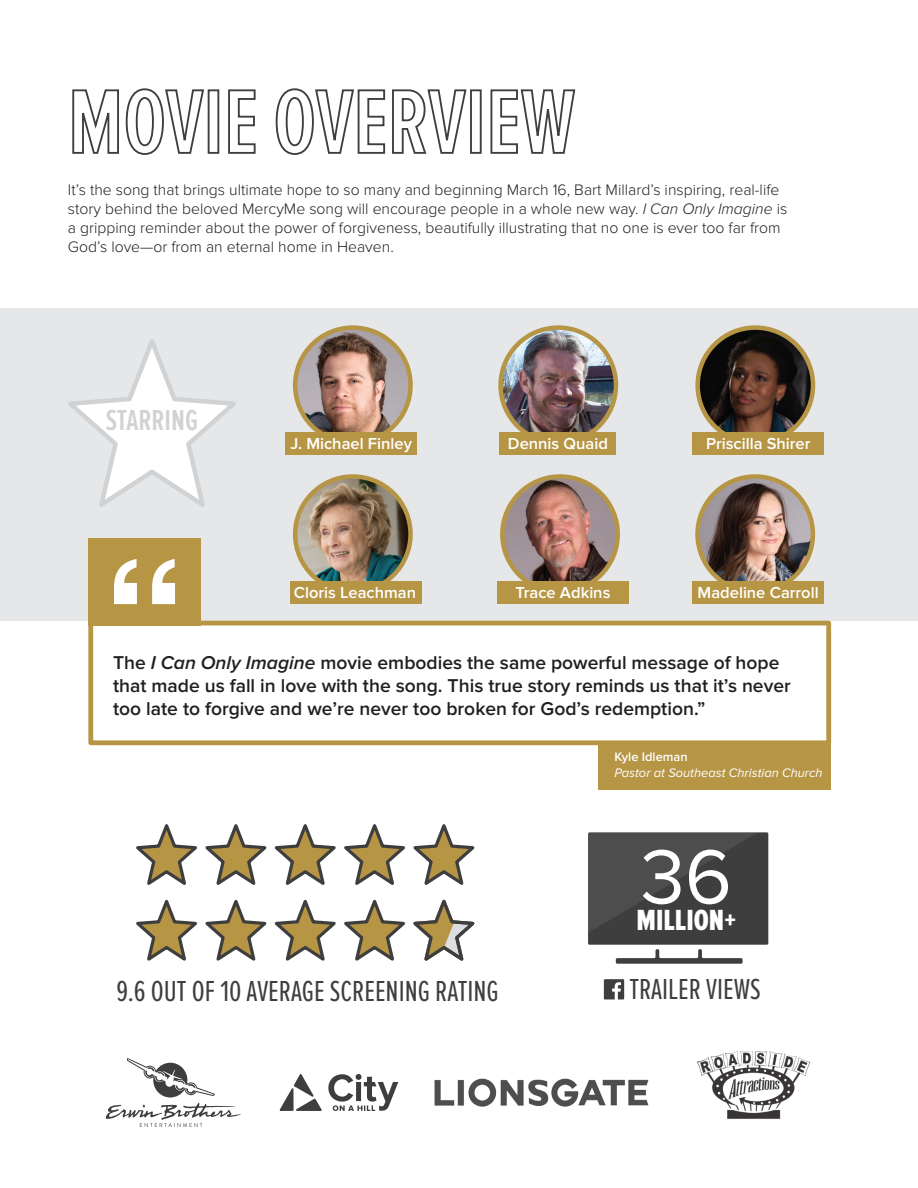
<style>
.page{position:relative;width:918px;height:1188px;background:#fff}
.page>*{position:absolute;margin:0;border:0;box-sizing:border-box;transform-origin:0 0}
.t1{font:79.5px "Proxima Nova";color:#fff}
.t2{font:30.3px "Proxima Nova Ex Cn Extrabld";color:#fff}
.t3{font:30px "Proxima Nova Ex Cn";color:#3e3e3f}
.t4{font:600 30px "Proxima Nova Ex Cn";color:#d1d2d4}
.t5{font:600 19.2px/23.1px "Proxima Nova";color:#231f20}
.t6{font:600 16.5px "Proxima Nova";color:#fff}
.t7{font:300 15.75px/18.9px "Proxima Nova";color:#231f20}
.t8{font:italic 12.9px "Proxima Nova";color:#fff}
.t9{font:600 12.9px "Proxima Nova";color:#fff}
.s1{font-style:italic}
</style>
<div class="page">
<div style="left:0;top:308px;width:918px;height:312px;background:#e6e7e9"></div>
<svg style="left:604px;top:979px;width:20px;height:20px"></svg>
<svg style="left:588px;top:832px;width:180px;height:132px;background:#5a5a5a"></svg>
<div style="left:88px;top:538px;width:113px;height:87px;background:#b69545"></div>
<svg style="left:114px;top:559px;width:61px;height:45px"></svg>
<div style="left:88px;top:621px;width:743px;height:124px;border:5px solid #b69545"></div>
<div style="left:598px;top:741px;width:233px;height:49px;background:#b69545"></div>
<svg style="left:72px;top:88px;width:132px;height:67px"></svg>
<div style="left:208px;top:89px;width:11px;height:65px;border:2px solid #3e3e3f"></div>
<svg style="left:228px;top:89px;width:28px;height:65px"></svg>
<svg style="left:275px;top:88px;width:192px;height:67px"></svg>
<div style="left:470px;top:89px;width:12px;height:65px;border:2px solid #3e3e3f"></div>
<svg style="left:490px;top:89px;width:86px;height:65px"></svg>
<img style="left:501px;top:328px;width:115px;height:115px;border-radius:58px">
<div style="left:498px;top:325px;width:120px;height:120px;border:4px solid #b69545;border-radius:50%"></div>
<div style="left:500px;top:433px;width:116px;height:22px;background:#b69545"></div>
<img style="left:295px;top:328px;width:116px;height:115px;border-radius:58px">
<div style="left:293px;top:325px;width:120px;height:120px;border:4px solid #b69545;border-radius:50%"></div>
<div style="left:285px;top:433px;width:132px;height:22px;background:#b69545"></div>
<img style="left:698px;top:476px;width:115px;height:116px;border-radius:58px">
<div style="left:695px;top:474px;width:120px;height:120px;border:4px solid #b69545;border-radius:50%"></div>
<div style="left:692px;top:582px;width:132px;height:22px;background:#b69545"></div>
<img style="left:502px;top:476px;width:116px;height:116px;border-radius:58px">
<div style="left:500px;top:474px;width:120px;height:120px;border:4px solid #b69545;border-radius:50%"></div>
<div style="left:497px;top:582px;width:131px;height:22px;background:#b69545"></div>
<img style="left:698px;top:328px;width:115px;height:115px;border-radius:58px">
<div style="left:695px;top:325px;width:120px;height:120px;border:4px solid #b69545;border-radius:50%"></div>
<div style="left:692px;top:433px;width:132px;height:22px;background:#b69545"></div>
<img style="left:295px;top:476px;width:116px;height:116px;border-radius:58px">
<div style="left:293px;top:474px;width:120px;height:120px;border:4px solid #b69545;border-radius:50%"></div>
<div style="left:290px;top:582px;width:131px;height:22px;background:#b69545"></div>
<svg style="left:106px;top:1058px;width:135px;height:69px"></svg>
<svg style="left:68px;top:339px;width:168px;height:168px"></svg>
<svg style="left:279px;top:1074px;width:119px;height:37px"></svg>
<img style="left:434px;top:1078px;width:215px;height:29px">
<img style="left:698px;top:1052px;width:113px;height:67px">
<svg style="left:136px;top:824px;width:339px;height:137px"></svg>
<p class="t7" style="left:68px;top:180px;width:721px">It’s the song that brings ultimate hope to so many and beginning March 16, Bart Millard’s inspiring, real-life story behind the beloved MercyMe song will encourage people in a whole new way. <span class="s1">I Can Only Imagine</span> is a gripping reminder about the power of forgiveness, beautifully illustrating that no one is ever too far from God’s love—or from an eternal home in Heaven.</p>
<p class="t4" style="left:106px;top:403px;width:94px">STARRING</p>
<p class="t6" style="left:291px;top:434px;width:123px">J. Michael Finley</p>
<p class="t6" style="left:508px;top:434px;width:102px">Dennis Quaid</p>
<p class="t6" style="left:706px;top:434px;width:106px">Priscilla Shirer</p>
<p class="t6" style="left:294px;top:583px;width:124px">Cloris Leachman</p>
<p class="t6" style="left:516px;top:583px;width:96px">Trace Adkins</p>
<p class="t6" style="left:698px;top:583px;width:123px">Madeline Carroll</p>
<p class="t5" style="left:113px;top:651px;width:679px">The <span class="s1">I Can Only Imagine</span> movie embodies the same powerful message of hope that made us fall in love with the song. This true story reminds us that it’s never too late to forgive and we’re never too broken for God’s redemption.”</p>
<p class="t9" style="left:615px;top:750px;width:75px">Kyle Idleman</p>
<p class="t8" style="left:615px;top:765px;width:210px">Pastor at Southeast Christian Church</p>
<p class="t1" style="left:641px;top:831px;width:93px">36</p>
<p class="t2" style="left:637px;top:904px;width:101px">MILLION+</p>
<p class="t3" style="left:116px;top:974px;width:384px">9.6 OUT OF 10 AVERAGE SCREENING RATING</p>
<p class="t3" style="left:629px;top:973px;width:133px">TRAILER VIEWS</p>
</div>
